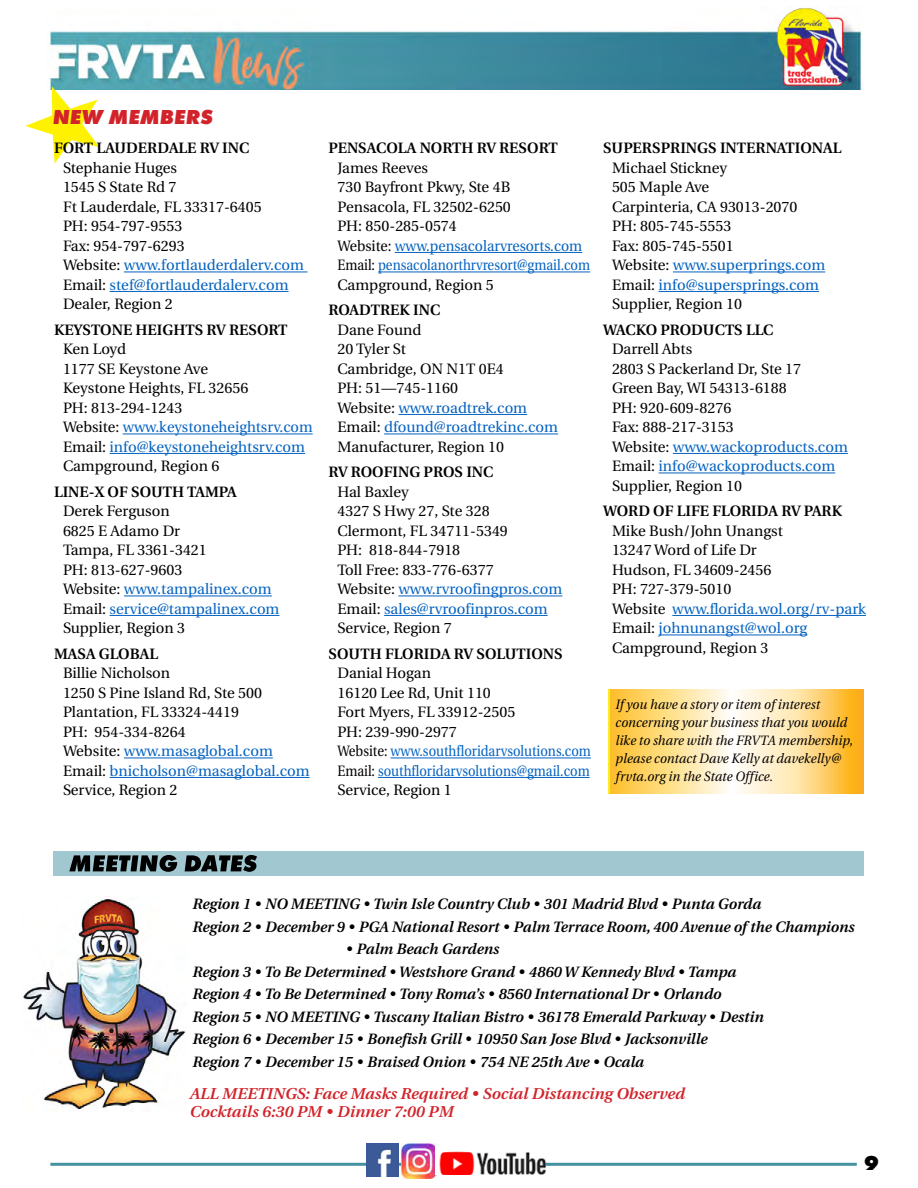
<style>
.page{position:relative;width:918px;height:1188px;background:#fff}
.page>*{position:absolute;margin:0;border:0;box-sizing:border-box;transform-origin:0 0}
.t1{font:italic 800 21px "Futura T";color:#d2232a}
.t2{font:800 21px "Futura T";color:#000}
.t3{font:italic 600 15.75px/18px "Utopia";color:#d2232a}
.t4{font:15px/19.5px "Utopia";color:#000}
.t5{font:italic 600 15px/22.5px "Utopia";color:#000}
.t6{font:600 15px "Utopia";color:#000}
.t7{font:italic 13.5px/18px "Utopia";letter-spacing:.005em;color:#000;scale:.94 1}
.s1{color:#0563c1}
</style>
<div class="page">
<hr style="left:50px;top:1163px;width:807px;height:3px;background:#4491a1">
<img style="left:49px;top:8px;width:814px;height:82px">
<svg style="left:25px;top:86px;width:74px;height:78px"></svg>
<img style="left:366px;top:1144px;width:33px;height:32px">
<hr style="left:124px;top:272px;width:183px;height:1px;background:#0563c1">
<hr style="left:110px;top:291px;width:179px;height:1px;background:#0563c1">
<hr style="left:123px;top:434px;width:190px;height:1px;background:#0563c1">
<hr style="left:110px;top:453px;width:195px;height:1px;background:#0563c1">
<hr style="left:124px;top:596px;width:148px;height:1px;background:#0563c1">
<hr style="left:110px;top:615px;width:170px;height:1px;background:#0563c1">
<hr style="left:124px;top:758px;width:149px;height:1px;background:#0563c1">
<hr style="left:110px;top:777px;width:200px;height:1px;background:#0563c1">
<hr style="left:395px;top:252px;width:187px;height:1px;background:#0563c1">
<hr style="left:378px;top:272px;width:212px;height:1px;background:#0563c1">
<hr style="left:398px;top:414px;width:129px;height:1px;background:#0563c1">
<hr style="left:384px;top:434px;width:174px;height:1px;background:#0563c1">
<hr style="left:398px;top:596px;width:164px;height:1px;background:#0563c1">
<hr style="left:384px;top:615px;width:164px;height:1px;background:#0563c1">
<hr style="left:391px;top:758px;width:200px;height:1px;background:#0563c1">
<hr style="left:378px;top:777px;width:212px;height:1px;background:#0563c1">
<hr style="left:673px;top:272px;width:152px;height:1px;background:#0563c1">
<hr style="left:659px;top:291px;width:160px;height:1px;background:#0563c1">
<hr style="left:673px;top:453px;width:175px;height:1px;background:#0563c1">
<hr style="left:659px;top:473px;width:176px;height:1px;background:#0563c1">
<hr style="left:672px;top:615px;width:194px;height:1px;background:#0563c1">
<hr style="left:659px;top:635px;width:148px;height:1px;background:#0563c1">
<svg style="left:608px;top:689px;width:256px;height:105px;background:#fede92"></svg>
<div style="left:53px;top:851px;width:810px;height:25px;background:#a1c8d0"></div>
<svg style="left:69px;top:855px;width:188px;height:17px"></svg>
<img style="left:23px;top:896px;width:163px;height:214px">
<img style="left:402px;top:1143px;width:35px;height:35px">
<img style="left:436px;top:1147px;width:109px;height:27px">
<h1 class="t1" style="left:52px;top:105px;width:162px">NEW MEMBERS</h1>
<p class="t6" style="left:54px;top:140px;width:197px">FORT LAUDERDALE RV INC</p>
<p class="t4" style="left:63px;top:158px;width:243px">Stephanie Huges<br>1545 S State Rd 7<br>Ft Lauderdale, FL 33317-6405<br>PH: 954-797-9553<br>Fax: 954-797-6293<br>Website: <span class="s1">www.fortlauderdalerv.com<br></span>Email: <span class="s1">stef@fortlauderdalerv.com<br></span>Dealer, Region 2</p>
<p class="t6" style="left:54px;top:321px;width:235px">KEYSTONE HEIGHTS RV RESORT</p>
<p class="t4" style="left:63px;top:340px;width:251px">Ken Loyd<br>1177 SE Keystone Ave<br>Keystone Heights, FL 32656<br>PH: 813-294-1243<br>Website: <span class="s1">www.keystoneheightsrv.com<br></span>Email: <span class="s1">info@keystoneheightsrv.com<br></span>Campground, Region 6</p>
<p class="t6" style="left:54px;top:483px;width:184px">LINE-X OF SOUTH TAMPA</p>
<p class="t4" style="left:63px;top:502px;width:218px">Derek Ferguson<br>6825 E Adamo Dr<br>Tampa, FL 3361-3421<br>PH: 813-627-9603<br>Website: <span class="s1">www.tampalinex.com<br></span>Email: <span class="s1">service@tampalinex.com<br></span>Supplier, Region 3</p>
<p class="t6" style="left:54px;top:645px;width:106px">MASA GLOBAL</p>
<p class="t4" style="left:63px;top:664px;width:248px">Billie Nicholson<br>1250 S Pine Island Rd, Ste 500<br>Plantation, FL 33324-4419<br>PH: 954-334-8264<br>Website: <span class="s1">www.masaglobal.com<br></span>Email: <span class="s1">bnicholson@masaglobal.com<br></span>Service, Region 2</p>
<p class="t6" style="left:328px;top:140px;width:231px">PENSACOLA NORTH RV RESORT</p>
<p class="t4" style="left:338px;top:158px;width:254px">James Reeves<br>730 Bayfront Pkwy, Ste 4B<br>Pensacola, FL 32502-6250<br>PH: 850-285-0574<br>Website: <span class="s1">www.pensacolarvresorts.com<br></span>Email: <span class="s1">pensacolanorthrvresort@gmail.com<br></span>Campground, Region 5</p>
<p class="t6" style="left:328px;top:302px;width:113px">ROADTREK INC</p>
<p class="t4" style="left:338px;top:320px;width:222px">Dane Found<br>20 Tyler St<br>Cambridge, ON N1T 0E4<br>PH: 51—745-1160<br>Website: <span class="s1">www.roadtrek.com<br></span>Email: <span class="s1">dfound@roadtrekinc.com<br></span>Manufacturer, Region 10</p>
<p class="t6" style="left:328px;top:464px;width:167px">RV ROOFING PROS INC</p>
<p class="t4" style="left:338px;top:482px;width:226px">Hal Baxley<br>4327 S Hwy 27, Ste 328<br>Clermont, FL 34711-5349<br>PH: 818-844-7918<br>Toll Free: 833-776-6377<br>Website: <span class="s1">www.rvroofingpros.com<br></span>Email: <span class="s1">sales@rvroofinpros.com<br></span>Service, Region 7</p>
<p class="t6" style="left:328px;top:645px;width:236px">SOUTH FLORIDA RV SOLUTIONS</p>
<p class="t4" style="left:338px;top:664px;width:255px">Danial Hogan<br>16120 Lee Rd, Unit 110<br>Fort Myers, FL 33912-2505<br>PH: 239-990-2977<br>Website: <span class="s1">www.southfloridarvsolutions.com<br></span>Email: <span class="s1">southfloridarvsolutions@gmail.com<br></span>Service, Region 1</p>
<p class="t6" style="left:603px;top:140px;width:240px">SUPERSPRINGS INTERNATIONAL</p>
<p class="t4" style="left:612px;top:158px;width:215px">Michael Stickney<br>505 Maple Ave<br>Carpinteria, CA 93013-2070<br>PH: 805-745-5553<br>Fax: 805-745-5501<br>Website: <span class="s1">www.superprings.com<br></span>Email: <span class="s1">info@supersprings.com<br></span>Supplier, Region 10</p>
<p class="t6" style="left:603px;top:321px;width:172px">WACKO PRODUCTS LLC</p>
<p class="t4" style="left:612px;top:340px;width:237px">Darrell Abts<br>2803 S Packerland Dr, Ste 17<br>Green Bay, WI 54313-6188<br>PH: 920-609-8276<br>Fax: 888-217-3153<br>Website: <span class="s1">www.wackoproducts.com<br></span>Email: <span class="s1">info@wackoproducts.com<br></span>Supplier, Region 10</p>
<p class="t6" style="left:603px;top:503px;width:241px">WORD OF LIFE FLORIDA RV PARK</p>
<p class="t4" style="left:612px;top:521px;width:255px">Mike Bush/John Unangst<br>13247 Word of Life Dr<br>Hudson, FL 34609-2456<br>PH: 727-379-5010<br>Website <span class="s1">www.florida.wol.org/rv-park<br></span>Email: <span class="s1">johnunangst@wol.org<br></span>Campground, Region 3</p>
<p class="t7" style="left:616px;top:695px;width:254px">If you have a story or item of interest concerning your business that you would like to share with the FRVTA membership, please contact Dave Kelly at davekelly@ frvta.org in the State Office.</p>
<p class="t5" style="left:193px;top:893px;width:664px">Region 1 • NO MEETING • Twin Isle Country Club • 301 Madrid Blvd • Punta Gorda<br>Region 2 • December 9 • PGA National Resort • Palm Terrace Room, 400 Avenue of the Champions</p>
<p class="t5" style="left:193px;top:938px;width:573px;text-indent:153px">• Palm Beach Gardens<br>Region 3 • To Be Determined • Westshore Grand • 4860 W Kennedy Blvd • Tampa Region 4 • To Be Determined • Tony Roma’s • 8560 International Dr • Orlando Region 5 • NO MEETING • Tuscany Italian Bistro • 36178 Emerald Parkway • Destin Region 6 • December 15 • Bonefish Grill • 10950 San Jose Blvd • Jacksonville<br>Region 7 • December 15 • Braised Onion • 754 NE 25th Ave • Ocala</p>
<p class="t3" style="left:190px;top:1085px;width:497px">ALL MEETINGS: Face Masks Required • Social Distancing Observed<br>Cocktails 6:30 PM • Dinner 7:00 PM</p>
<h1 class="t2" style="left:864px;top:1151px;width:16px">9</h1>
</div>
